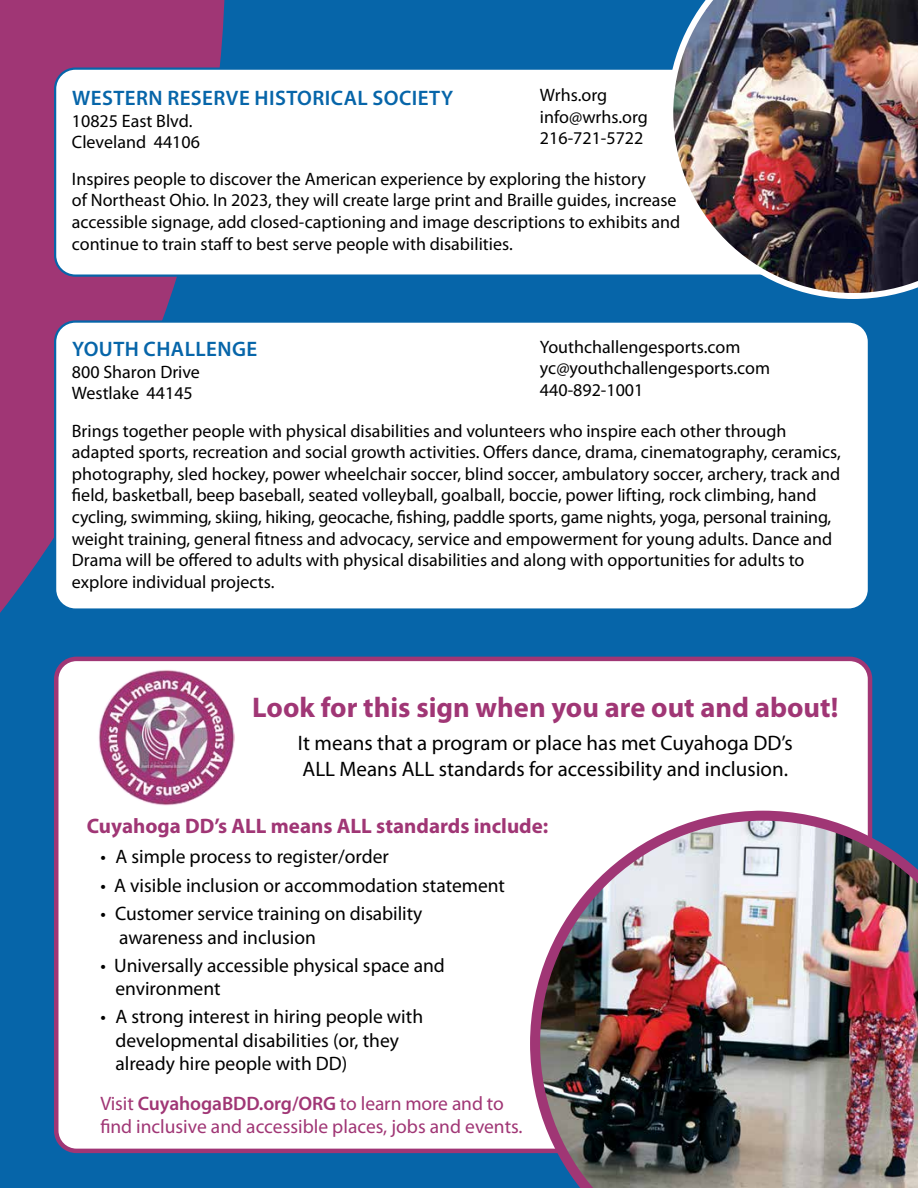
<style>
.page{position:relative;width:918px;height:1188px;background:#0665a9}
.page>*{position:absolute;margin:0;border:0;box-sizing:border-box;transform-origin:0 0}
.t1{font:700 28.5px "Myriad Pro";color:#a03675}
.t2{font:21px/25.2px "Myriad Pro";color:#000}
.t3{font:600 21px "Myriad Pro";letter-spacing:.02em;color:#0665a9}
.t4{font:700 21px "Myriad Pro";color:#a03675}
.t5{font:19.5px/23.4px "Myriad Pro";color:#000}
.t6{font:19.5px/23.4px "Myriad Pro";color:#a03675}
.t7{font:18px/21.6px "Myriad Pro";color:#000}
.s1{font-weight:600}
</style>
<div class="page">
<div style="left:56px;top:659px;width:814px;height:492px;background:#fff;border-radius:20px"></div>
<svg style="left:0;top:0;width:225px;height:1020px"></svg>
<div style="left:55px;top:322px;width:814px;height:288px;background:#fff;border-radius:20px"></div>
<div style="left:54px;top:320px;width:816px;height:291px;border:2px solid #0665a9;border-radius:20px"></div>
<div style="left:55px;top:69px;width:814px;height:207px;background:#fff;border-radius:20px"></div>
<div style="left:54px;top:68px;width:816px;height:209px;border:2px solid #0665a9;border-radius:20px"></div>
<img style="left:530px;top:811px;width:388px;height:377px">
<img style="left:98px;top:669px;width:137px;height:137px;border-radius:68px">
<img style="left:667px;top:0;width:251px;height:299px">
<p class="t7" style="left:540px;top:84px;width:109px">Wrhs.org info@wrhs.org<br>216-721-5722</p>
<p class="t3" style="left:72px;top:85px;width:383px">WESTERN RESERVE HISTORICAL SOCIETY</p>
<p class="t7" style="left:72px;top:109px;width:130px">10825 East Blvd.<br>Cleveland 44106</p>
<p class="t7" style="left:72px;top:168px;width:610px">Inspires people to discover the American experience by exploring the history<br>of Northeast Ohio. In 2023, they will create large print and Braille guides, increase accessible signage, add closed-captioning and image descriptions to exhibits and continue to train staff to best serve people with disabilities.</p>
<p class="t7" style="left:540px;top:336px;width:232px">Youthchallengesports.com yc@youthchallengesports.com<br>440-892-1001</p>
<p class="t3" style="left:72px;top:336px;width:187px">YOUTH CHALLENGE</p>
<p class="t7" style="left:72px;top:360px;width:130px">800 Sharon Drive<br>Westlake 44145</p>
<p class="t7" style="left:72px;top:420px;width:770px">Brings together people with physical disabilities and volunteers who inspire each other through adapted sports, recreation and social growth activities. Offers dance, drama, cinematography, ceramics, photography, sled hockey, power wheelchair soccer, blind soccer, ambulatory soccer, archery, track and field, basketball, beep baseball, seated volleyball, goalball, boccie, power lifting, rock climbing, hand cycling, swimming, skiing, hiking, geocache, fishing, paddle sports, game nights, yoga, personal training, weight training, general fitness and advocacy, service and empowerment for young adults. Dance and Drama will be offered to adults with physical disabilities and along with opportunities for adults to explore individual projects.</p>
<h1 class="t1" style="left:252px;top:689px;width:588px">Look for this sign when you are out and about!</h1>
<p class="t2" style="left:298px;top:730px;width:496px">It means that a program or place has met Cuyahoga DD’s<br>ALL Means ALL standards for accessibility and inclusion.</p>
<p class="t4" style="left:87px;top:812px;width:463px">Cuyahoga DD’s ALL means ALL standards include:</p>
<p class="t5" style="left:100px;top:845px;width:290px">• A simple process to register/order</p>
<p class="t5" style="left:100px;top:873px;width:406px">• A visible inclusion or accommodation statement</p>
<p class="t5" style="left:119px;top:902px;width:305px;text-indent:-19px">• Customer service training on disability awareness and inclusion</p>
<p class="t5" style="left:115px;top:954px;width:331px;line-height:22.5px;text-indent:-15px">• Universally accessible physical space and environment</p>
<p class="t5" style="left:115px;top:1005px;width:309px;text-indent:-15px">• A strong interest in hiring people with developmental disabilities (or, they already hire people with DD)</p>
<p class="t6" style="left:100px;top:1091px;width:424px">Visit <span class="s1">CuyahogaBDD.org/ORG</span> to learn more and to find inclusive and accessible places, jobs and events.</p>
</div>
